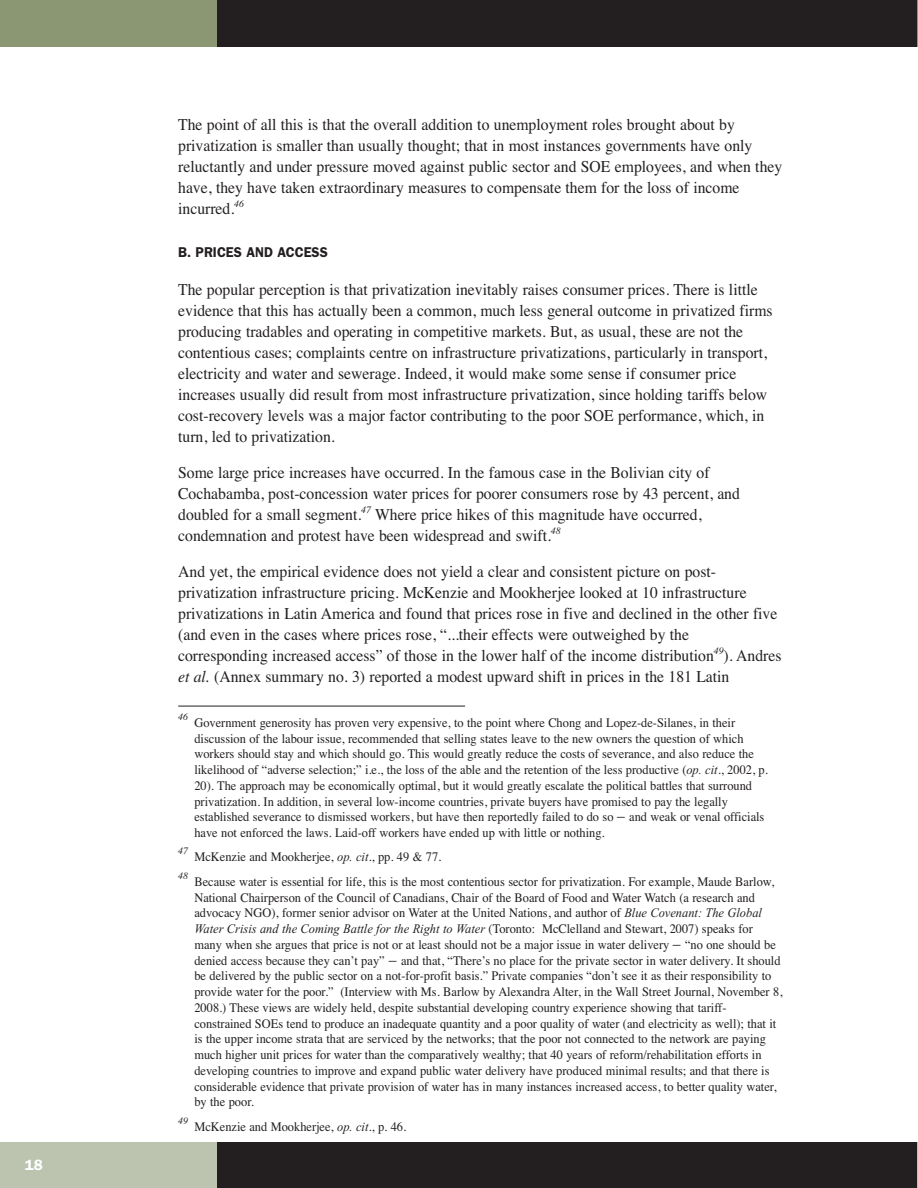
<style>
.page{position:relative;width:918px;height:1188px;background:#fff}
.page>*{position:absolute;margin:0;border:0;box-sizing:border-box;transform-origin:0 0}
.t1{font:16.5px/21px "Times";color:#231f20;scale:.95 1}
.t2{font:600 15px "Franklin Gothic";color:#fff}
.t3{font:600 14.25px "Franklin Gothic";color:#231f20;scale:.95 1}
.t4{font:13.05px/15.8px "Times";color:#231f20;scale:.95 1}
.t5{font:italic 13.05px "Times New Roman";color:#231f20;scale:.95 1}
.t6{font:italic 9.75px "Times";color:#231f20}
.s1{font-style:italic}
.s2{font-family:"Times New Roman";font-style:italic}
.s3{font-size:16.5px}
.s4{font-family:"Times";font-style:normal}
</style>
<div class="page">
<hr style="left:178px;top:706px;width:287px;height:1px;background:#231f20">
<div style="left:217px;top:1143px;width:701px;height:45px;background:#231f20"></div>
<div style="left:0;top:1143px;width:217px;height:45px;background:#bcc3ae"></div>
<div style="left:217px;top:0;width:701px;height:47px;background:#231f20"></div>
<div style="left:0;top:0;width:217px;height:47px;background:#8a9772"></div>
<p class="t2" style="left:25px;top:1160px;width:19px">18</p>
<p class="t1" style="left:178px;top:116px;width:637px">The point of all this is that the overall addition to unemployment roles brought about by privatization is smaller than usually thought; that in most instances governments have only reluctantly and under pressure moved against public sector and SOE employees, and when they have, they have taken extraordinary measures to compensate them for the loss of income incurred.<sup>46</sup></p>
<p class="t3" style="left:178px;top:248px;width:159px">B. PRICES AND ACCESS</p>
<p class="t1" style="left:178px;top:280px;width:627px">The popular perception is that privatization inevitably raises consumer prices. There is little evidence that this has actually been a common, much less general outcome in privatized firms producing tradables and operating in competitive markets. But, as usual, these are not the contentious cases; complaints centre on infrastructure privatizations, particularly in transport, electricity and water and sewerage. Indeed, it would make some sense if consumer price increases usually did result from most infrastructure privatization, since holding tariffs below cost-recovery levels was a major factor contributing to the poor SOE performance, which, in turn, led to privatization.</p>
<p class="t1" style="left:178px;top:463px;width:593px">Some large price increases have occurred. In the famous case in the Bolivian city of Cochabamba, post-concession water prices for poorer consumers rose by 43 percent, and doubled for a small segment.<sup>47</sup> Where price hikes of this magnitude have occurred, condemnation and protest have been widespread and swift.<sup>48</sup></p>
<p class="t1" style="left:178px;top:562px;width:637px">And yet, the empirical evidence does not yield a clear and consistent picture on post&shy;privatization infrastructure pricing. McKenzie and Mookherjee looked at 10 infrastructure privatizations in Latin America and found that prices rose in five and declined in the other five (and even in the cases where prices rose, “...their effects were outweighed by the corresponding increased access” of those in the lower half of the income distribution<sup>49</sup>). Andres <span class="s1">et al.</span> (Annex summary no. 3) reported a modest upward shift in prices in the 181 Latin</p>
<p class="t6" style="left:178px;top:713px;width:11px">46</p>
<p class="t4" style="left:194px;top:716px;width:605px">Government generosity has proven very expensive, to the point where Chong and Lopez-de-Silanes, in their discussion of the labour issue, recommended that selling states leave to the new owners the question of which workers should stay and which should go. This would greatly reduce the costs of severance, and also reduce the likelihood of “adverse selection;” i.e., the loss of the able and the retention of the less productive (<span class="s2">op. cit</span>., 2002, p.<br>20). The approach may be economically optimal, but it would greatly escalate the political battles that surround privatization. In addition, in several low-income countries, private buyers have promised to pay the legally established severance to dismissed workers, but have then reportedly failed to do so <span class="s3">–</span> and weak or venal officials have not enforced the laws. Laid-off workers have ended up with little or nothing.</p>
<p class="t6" style="left:178px;top:848px;width:11px">47</p>
<p class="t4" style="left:194px;top:850px;width:261px">McKenzie and Mookherjee, <span class="s2">op. cit</span>., pp. 49 &amp; 77.</p>
<p class="t6" style="left:178px;top:872px;width:11px">48</p>
<p class="t4" style="left:194px;top:875px;width:612px">Because water is essential for life, this is the most contentious sector for privatization. For example, Maude Barlow,<br>National Chairperson of the Council of Canadians, Chair of the Board of Food and Water Watch (a research and advocacy NGO), former senior advisor on Water at the United Nations, and author of <span class="s2">Blue Covenant: The Global</span></p>
<p class="t5" style="left:194px;top:924px;width:589px">Water Crisis and the Coming Battle for the Right to Water <span class="s4">(Toronto: McClelland and Stewart, 2007) speaks for</span></p>
<p class="t4" style="left:194px;top:938px;width:620px">many when she argues that price is not or at least should not be a major issue in water delivery <span class="s3">–</span> “no one should be denied access because they can’t pay” <span class="s3">–</span> and that, “There’s no place for the private sector in water delivery. It should be delivered by the public sector on a not-for-profit basis.” Private companies “don’t see it as their responsibility to provide water for the poor.” (Interview with Ms. Barlow by Alexandra Alter, in the Wall Street Journal, November 8, 2008.) These views are widely held, despite substantial developing country experience showing that tariff&shy;constrained SOEs tend to produce an inadequate quantity and a poor quality of water (and electricity as well); that it is the upper income strata that are serviced by the networks; that the poor not connected to the network are paying much higher unit prices for water than the comparatively wealthy; that 40 years of reform/rehabilitation efforts in developing countries to improve and expand public water delivery have produced minimal results; and that there is considerable evidence that private provision of water has in many instances increased access, to better quality water, by the poor.</p>
<p class="t6" style="left:178px;top:1117px;width:11px">49</p>
<p class="t4" style="left:194px;top:1120px;width:225px">McKenzie and Mookherjee, <span class="s2">op. cit</span>., p. 46.</p>
</div>
